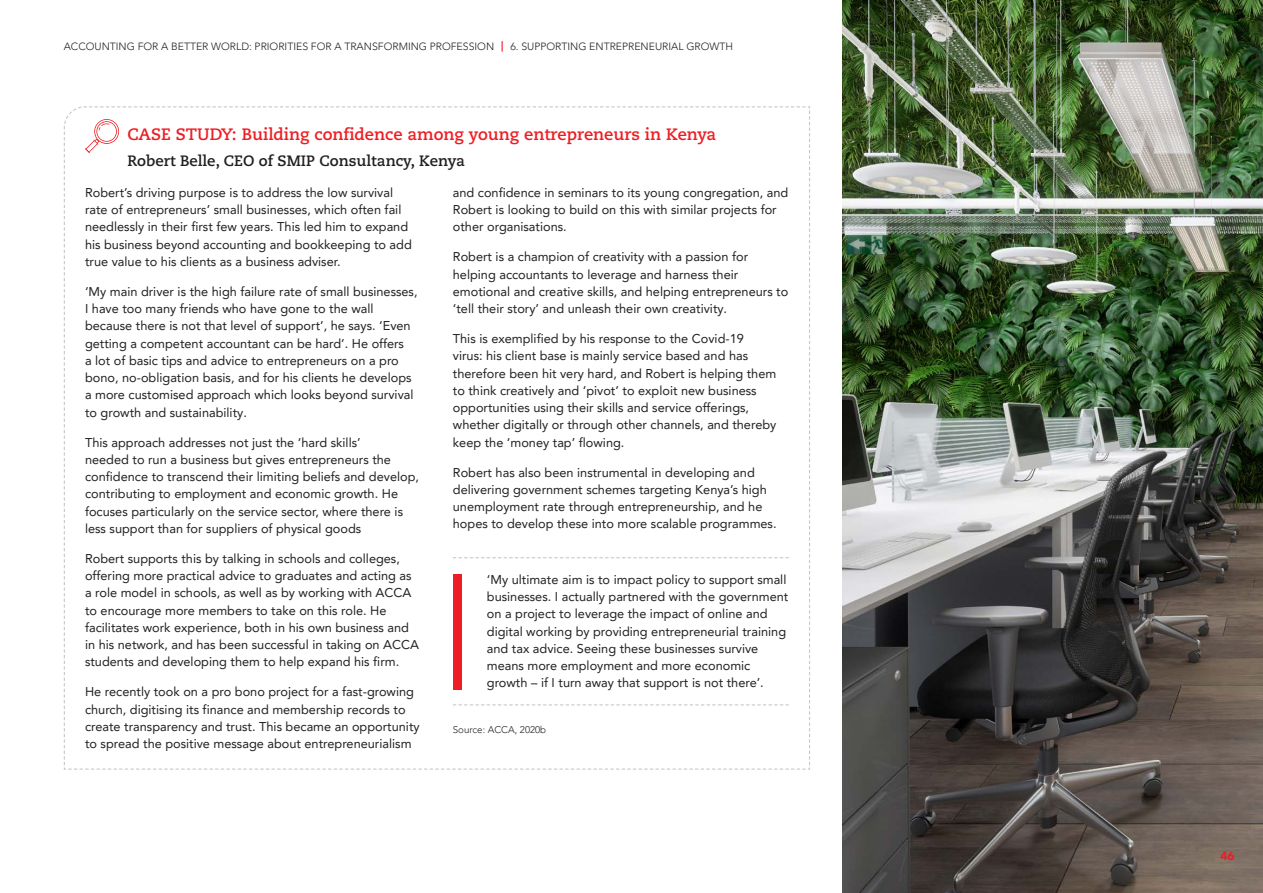
<style>
.page{position:relative;width:1263px;height:893px;background:#fff}
.page>*{position:absolute;margin:0;border:0;box-sizing:border-box;transform-origin:0 0}
.t1{font:700 16.5px "Caecilia";color:#ee1d23}
.t2{font:700 15px "Caecilia";color:#231f20}
.t3{font:12.75px/17.2px "Avenir LT Pro";color:#231f20}
.t4{font:900 12px "Avenir LT Pro";color:#ee1d23}
.t5{font:300 10.5px "Avenir LT Pro";color:#231f20}
.t6{font:300 9.75px "Avenir LT Pro";color:#231f20}
.s1{font-weight:800;color:#ee1d23}
</style>
<div class="page">
<svg style="left:63px;top:106px;width:747px;height:664px"></svg>
<div style="left:453px;top:574px;width:8px;height:116px;background:#ee1d23"></div>
<img style="left:842px;top:0;width:421px;height:893px">
<p class="t5" style="left:64px;top:41px;width:671px">ACCOUNTING FOR A BETTER WORLD: PRIORITIES FOR A TRANSFORMING PROFESSION <span class="s1">|</span> 6. SUPPORTING ENTREPRENEURIAL GROWTH</p>
<p class="t1" style="left:128px;top:125px;width:590px">CASE STUDY: Building confidence among young entrepreneurs in Kenya</p>
<p class="t2" style="left:128px;top:152px;width:339px">Robert Belle, CEO of SMIP Consultancy, Kenya</p>
<p class="t3" style="left:85px;top:184px;width:328px">Robert’s driving purpose is to address the low survival rate of entrepreneurs’ small businesses, which often fail needlessly in their first few years. This led him to expand his business beyond accounting and bookkeeping to add true value to his clients as a business adviser.</p>
<p class="t3" style="left:85px;top:283px;width:334px">‘My main driver is the high failure rate of small businesses, I have too many friends who have gone to the wall because there is not that level of support’, he says. ‘Even getting a competent accountant can be hard’. He offers<br>a lot of basic tips and advice to entrepreneurs on a pro bono, no-obligation basis, and for his clients he develops a more customised approach which looks beyond survival to growth and sustainability.</p>
<p class="t3" style="left:85px;top:433px;width:335px">This approach addresses not just the ‘hard skills’<br>needed to run a business but gives entrepreneurs the confidence to transcend their limiting beliefs and develop, contributing to employment and economic growth. He focuses particularly on the service sector, where there is less support than for suppliers of physical goods</p>
<p class="t3" style="left:85px;top:550px;width:336px">Robert supports this by talking in schools and colleges, offering more practical advice to graduates and acting as a role model in schools, as well as by working with ACCA to encourage more members to take on this role. He facilitates work experience, both in his own business and in his network, and has been successful in taking on ACCA students and developing them to help expand his firm.</p>
<p class="t3" style="left:85px;top:683px;width:336px">He recently took on a pro bono project for a fast-growing church, digitising its finance and membership records to create transparency and trust. This became an opportunity to spread the positive message about entrepreneurialism</p>
<p class="t3" style="left:453px;top:184px;width:337px">and confidence in seminars to its young congregation, and<br>Robert is looking to build on this with similar projects for other organisations.</p>
<p class="t3" style="left:453px;top:248px;width:337px">Robert is a champion of creativity with a passion for helping accountants to leverage and harness their emotional and creative skills, and helping entrepreneurs to ‘tell their story’ and unleash their own creativity.</p>
<p class="t3" style="left:453px;top:330px;width:325px">This is exemplified by his response to the Covid-19 virus: his client base is mainly service based and has therefore been hit very hard, and Robert is helping them to think creatively and ‘pivot’ to exploit new business opportunities using their skills and service offerings, whether digitally or through other channels, and thereby keep the ‘money tap’ flowing.</p>
<p class="t3" style="left:453px;top:463px;width:325px">Robert has also been instrumental in developing and delivering government schemes targeting Kenya’s high unemployment rate through entrepreneurship, and he hopes to develop these into more scalable programmes.</p>
<p class="t3" style="left:487px;top:571px;width:303px">‘My ultimate aim is to impact policy to support small businesses. I actually partnered with the government on a project to leverage the impact of online and digital working by providing entrepreneurial training and tax advice. Seeing these businesses survive means more employment and more economic growth – if I turn away that support is not there’.</p>
<p class="t6" style="left:453px;top:724px;width:95px">Source: ACCA, 2020b</p>
<p class="t4" style="left:1220px;top:848px;width:16px">46</p>
</div>
